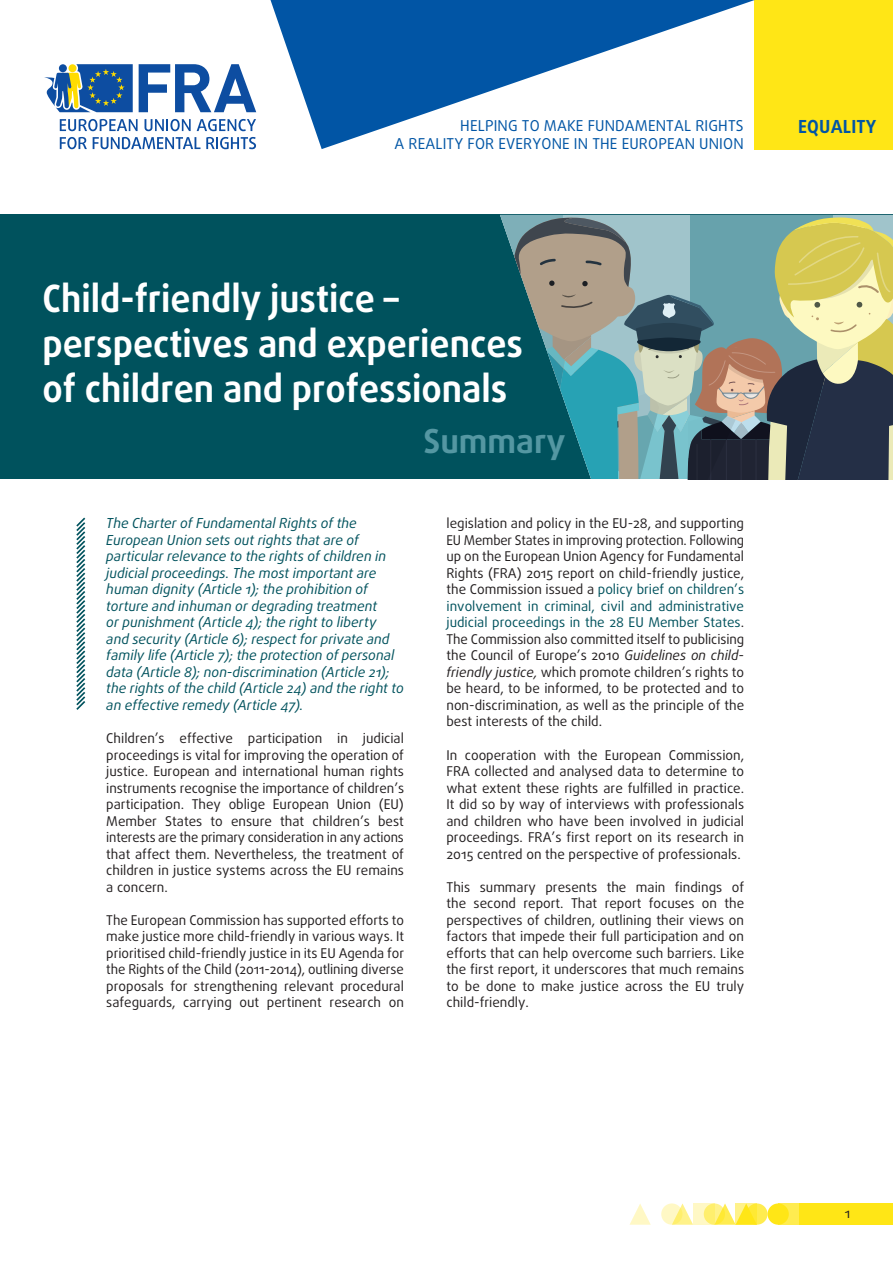
<style>
.page{position:relative;width:893px;height:1263px;background:#fff}
.page>*{position:absolute;margin:0;border:0;box-sizing:border-box;transform-origin:0 0}
.titles_main{font:700 37.5px/45px "Daxline Pro";color:#fff;scale:.95 1}
.titles_submain{font:700 33px "Daxline Pro";color:#5497a2}
.t1{font:700 18px "Daxline Pro";letter-spacing:.01em;color:#0155a5}
.t2{font:15px "Daxline Pro";letter-spacing:.01em;color:#0155a5}
.quote_body{font:italic 13.8px/16.5px "Daxline Pro";color:#00525d}
.text_body{font:13.5px/16.5px "Daxline Pro";color:#231f20;text-align:justify}
.s1{color:#00525d}
.s2{font-style:italic}
</style>
<div class="page">
<div style="left:746px;top:1203px;width:21px;height:22px;background:#ffec50;border-radius:50%"></div>
<div style="left:778px;top:1203px;width:21px;height:22px;background:#ffec50"></div>
<div style="left:799px;top:1203px;width:94px;height:22px;background:#ffe616"></div>
<svg style="left:675px;top:1203px;width:18px;height:22px"></svg>
<svg style="left:629px;top:1204px;width:22px;height:21px"></svg>
<div style="left:767px;top:1203px;width:22px;height:22px;background:#ffe616;border-radius:50%"></div>
<svg style="left:718px;top:1203px;width:18px;height:22px"></svg>
<svg style="left:704px;top:1203px;width:21px;height:22px"></svg>
<svg style="left:661px;top:1203px;width:21px;height:22px"></svg>
<svg style="left:736px;top:1203px;width:21px;height:22px"></svg>
<svg style="left:693px;top:1203px;width:21px;height:22px"></svg>
<div style="left:755px;top:0;width:138px;height:149px;background:#ffe616"></div>
<svg style="left:270px;top:0;width:485px;height:149px"></svg>
<div style="left:0;top:215px;width:893px;height:264px;background:#00525d"></div>
<svg style="left:76px;top:517px;width:10px;height:193px"></svg>
<svg style="left:500px;top:215px;width:62px;height:14px"></svg>
<svg style="left:505px;top:217px;width:388px;height:262px;background:#748e84"></svg>
<svg style="left:139px;top:64px;width:117px;height:48px"></svg>
<svg style="left:60px;top:119px;width:78px;height:12px"></svg>
<svg style="left:145px;top:119px;width:46px;height:12px"></svg>
<svg style="left:197px;top:119px;width:59px;height:12px"></svg>
<svg style="left:60px;top:137px;width:27px;height:12px"></svg>
<svg style="left:93px;top:137px;width:107px;height:12px"></svg>
<svg style="left:206px;top:137px;width:50px;height:12px"></svg>
<svg style="left:44px;top:64px;width:89px;height:48px;background:#547d9f"></svg>
<p class="t2" style="left:460px;top:116px;width:285px">HELPING TO MAKE FUNDAMENTAL RIGHTS</p>
<p class="t1" style="left:798px;top:115px;width:80px">EQUALITY</p>
<p class="t2" style="left:395px;top:134px;width:351px">A REALITY FOR EVERYONE IN THE EUROPEAN UNION</p>
<p class="titles_main" style="left:43px;top:276px;width:507px">Child-friendly justice – perspectives and experiences of children and professionals</p>
<p class="titles_submain" style="left:423px;top:420px;width:144px">Summary</p>
<p class="quote_body" style="left:106px;top:515px;width:299px">The Charter of Fundamental Rights of the European Union sets out rights that are of particular relevance to the rights of children in judicial proceedings. The most important are human dignity (Article 1); the prohibition of torture and inhuman or degrading treatment<br>or punishment (Article 4); the right to liberty<br>and security (Article 6); respect for private and family life (Article 7); the protection of personal data (Article 8); non-discrimination (Article 21); the rights of the child (Article 24) and the right to an effective remedy (Article 47).</p>
<p class="text_body" style="left:106px;top:730px;width:299px">Children’s effective participation in judicial proceedings is vital for improving the operation of justice. European and international human rights instruments recognise the importance of children’s participation. They oblige European Union (EU)<br>Member States to ensure that children’s best interests are the primary consideration in any actions that affect them. Nevertheless, the treatment of children in justice systems across the EU remains a concern.</p>
<p class="text_body" style="left:106px;top:911px;width:299px">The European Commission has supported efforts to make justice more child-friendly in various ways. It prioritised child-friendly justice in its EU Agenda for the Rights of the Child (2011-2014), outlining diverse proposals for strengthening relevant procedural safeguards, carrying out pertinent research on</p>
<p class="text_body" style="left:446px;top:515px;width:299px">legislation and policy in the EU-28, and supporting EU Member States in improving protection. Following up on the European Union Agency for Fundamental Rights (FRA) 2015 report on child-friendly justice, the Commission issued a <span class="s1">policy brief on children’s involvement in criminal, civil and administrative judicial proceedings in the 28 EU Member States</span>.<br>The Commission also committed itself to publicising the Council of Europe’s 2010 <span class="s2">Guidelines on child&shy;friendly justice,</span> which promote children’s rights to be heard, to be informed, to be protected and to non-discrimination, as well as the principle of the best interests of the child.</p>
<p class="text_body" style="left:446px;top:746px;width:299px">In cooperation with the European Commission, FRA collected and analysed data to determine to what extent these rights are fulfilled in practice.<br>It did so by way of interviews with professionals and children who have been involved in judicial proceedings. FRA’s first report on its research in 2015 centred on the perspective of professionals.</p>
<p class="text_body" style="left:446px;top:878px;width:299px">This summary presents the main findings of the second report. That report focuses on the perspectives of children, outlining their views on factors that impede their full participation and on efforts that can help overcome such barriers. Like the first report, it underscores that much remains to be done to make justice across the EU truly child-friendly.</p>
<p class="text_body" style="left:845px;top:1205px;width:7px">1</p>
</div>
